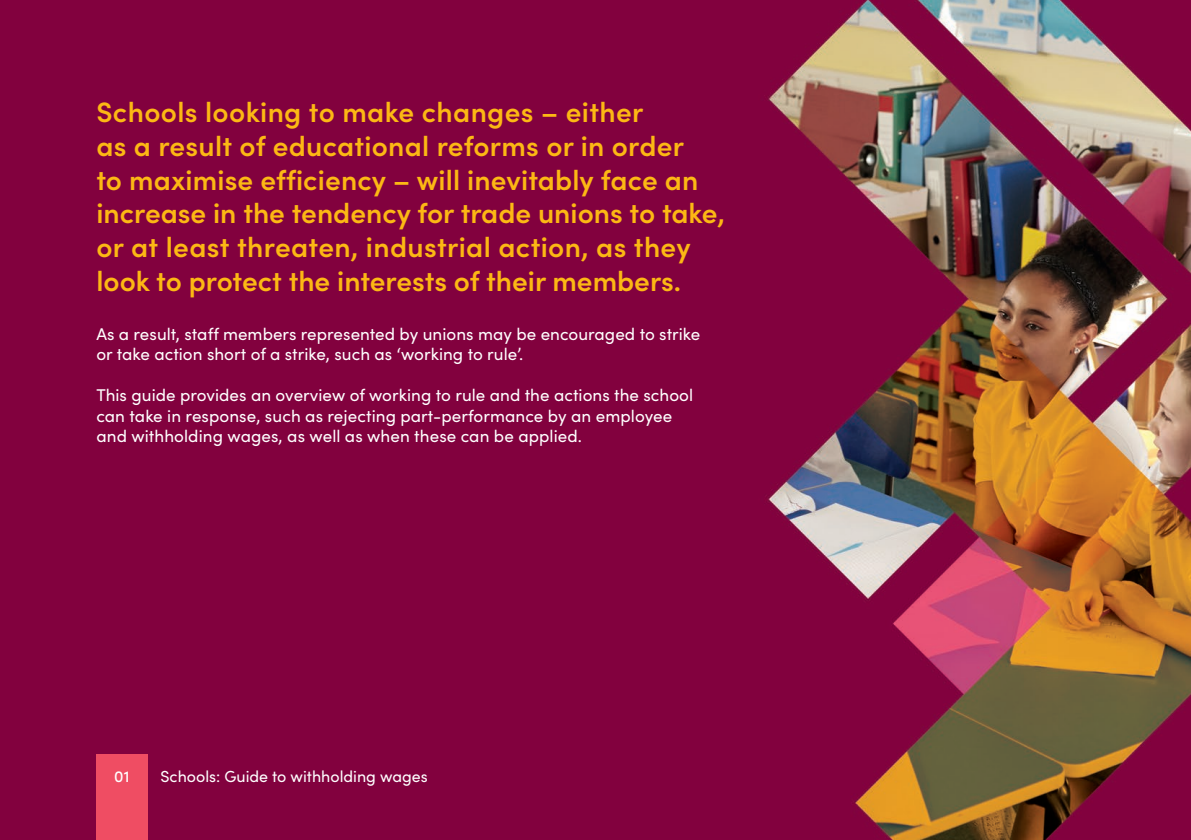
<style>
.page{position:relative;width:1191px;height:840px;background:#fff}
.page>*{position:absolute;margin:0;border:0;box-sizing:border-box;transform-origin:0 0}
.t1{font:600 28px/33.6px "Sofia Pro";letter-spacing:.005em;color:#fcb814}
.t2{font:17px/20.4px "Sofia Pro";letter-spacing:.005em;color:#fff}
.t3{font:16px "Sofia Pro";color:#fff}
.t4{font:500 16px "Sofia Pro";color:#fff}
</style>
<div class="page">
<img style="left:0;top:0;width:1191px;height:839px">
<div style="left:96px;top:754px;width:51px;height:85px;background:#ef4d63"></div>
<p class="t1" style="left:96px;top:94px;width:630px">Schools looking to make changes – either<br>as a result of educational reforms or in order<br>to maximise efficiency – will inevitably face an increase in the tendency for trade unions to take, or at least threaten, industrial action, as they look to protect the interests of their members.</p>
<p class="t2" style="left:96px;top:322px;width:605px">As a result, staff members represented by unions may be encouraged to strike or take action short of a strike, such as ‘working to rule’.</p>
<p class="t2" style="left:96px;top:384px;width:598px">This guide provides an overview of working to rule and the actions the school can take in response, such as rejecting part-performance by an employee and withholding wages, as well as when these can be applied.</p>
<p class="t4" style="left:114px;top:764px;width:17px">01</p>
<p class="t3" style="left:160px;top:764px;width:269px">Schools: Guide to withholding wages</p>
</div>
